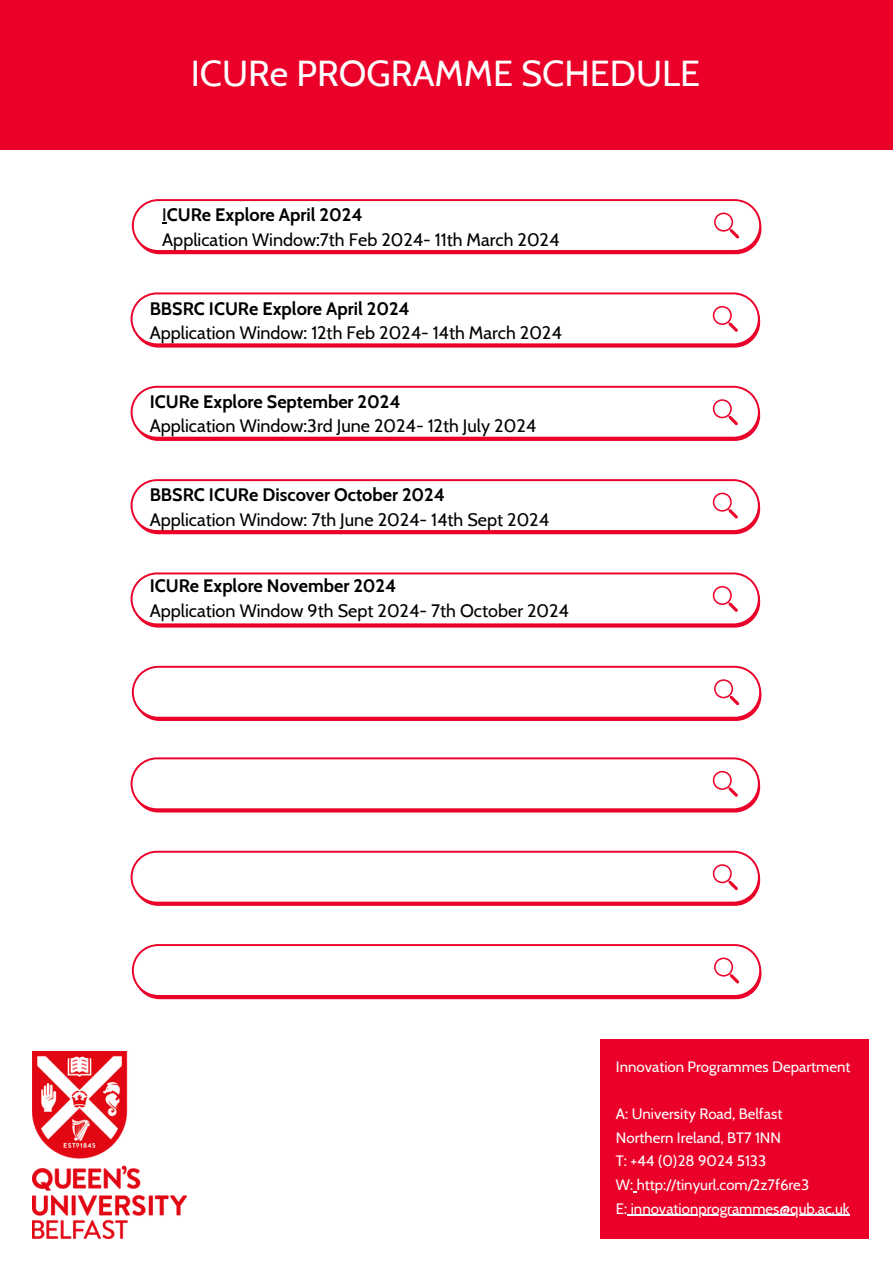
<style>
.page{position:relative;width:893px;height:1264px;background:#fff}
.page>*{position:absolute;margin:0;border:0;box-sizing:border-box;transform-origin:0 0}
.t1{font:36px "Cabin";color:#fff}
.t2{font:18px/24.8px "Cabin";color:#000}
.t3{font:700 18px "Cabin";color:#000}
.t4{font:15px/23.7px "Cabin";color:#fff}
.s1{font-weight:700}
</style>
<div class="page">
<div style="left:134px;top:203px;width:627px;height:51px;background:#eb0029;border-radius:25px"></div>
<div style="left:133px;top:297px;width:627px;height:50px;background:#eb0029;border-radius:25px"></div>
<svg style="left:130px;top:292px;width:629px;height:53px;background:#fdebee"></svg>
<div style="left:0;top:0;width:892px;height:150px;background:#eb0029"></div>
<div style="left:133px;top:390px;width:627px;height:51px;background:#eb0029;border-radius:25px"></div>
<svg style="left:130px;top:386px;width:629px;height:52px;background:#fdedf0"></svg>
<div style="left:133px;top:483px;width:627px;height:51px;background:#eb0029;border-radius:25px"></div>
<svg style="left:130px;top:479px;width:629px;height:53px;background:#fdeaed"></svg>
<div style="left:133px;top:576px;width:627px;height:51px;background:#eb0029;border-radius:25px"></div>
<svg style="left:130px;top:572px;width:629px;height:53px;background:#fdebee"></svg>
<div style="left:134px;top:670px;width:627px;height:51px;background:#eb0029;border-radius:25px"></div>
<svg style="left:132px;top:666px;width:629px;height:52px;background:#fdedf0"></svg>
<div style="left:133px;top:761px;width:627px;height:51px;background:#eb0029;border-radius:25px"></div>
<svg style="left:130px;top:757px;width:629px;height:53px;background:#fdebee"></svg>
<div style="left:133px;top:855px;width:627px;height:50px;background:#eb0029;border-radius:25px"></div>
<svg style="left:130px;top:850px;width:629px;height:53px;background:#fdecef"></svg>
<div style="left:134px;top:948px;width:627px;height:51px;background:#eb0029;border-radius:25px"></div>
<svg style="left:132px;top:944px;width:629px;height:52px;background:#fdeef0"></svg>
<img style="left:32px;top:1051px;width:154px;height:187px">
<div style="left:600px;top:1039px;width:268px;height:199px;background:#eb0029"></div>
<hr style="left:627px;top:1214px;width:222px;height:1px;background:#fff">
<svg style="left:132px;top:199px;width:629px;height:53px;background:#fde9ed"></svg>
<h1 class="t1" style="left:191px;top:51px;width:511px">ICURe PROGRAMME SCHEDULE</h1>
<p class="t2" style="left:162px;top:202px;width:398px">I<span class="s1">CURe Explore April 2024<br></span>Application Window:7th Feb 2024- 11th March 2024</p>
<p class="t3" style="left:150px;top:297px;width:261px">BBSRC ICURe Explore April 2024</p>
<p class="t2" style="left:150px;top:320px;width:413px">Application Window: 12th Feb 2024- 14th March 2024</p>
<p class="t3" style="left:150px;top:390px;width:252px">ICURe Explore September 2024</p>
<p class="t2" style="left:150px;top:413px;width:388px">Application Window:3rd June 2024- 12th July 2024</p>
<p class="t3" style="left:150px;top:484px;width:297px">BBSRC ICURe Discover October 2024</p>
<p class="t2" style="left:150px;top:507px;width:401px">Application Window: 7th June 2024- 14th Sept 2024</p>
<p class="t3" style="left:150px;top:574px;width:248px">ICURe Explore November 2024</p>
<p class="t2" style="left:150px;top:598px;width:420px">Application Window 9th Sept 2024- 7th October 2024</p>
<p class="t4" style="left:616px;top:1054px;width:236px">Innovation Programmes Department</p>
<p class="t4" style="left:616px;top:1101px;width:235px">A: University Road, Belfast<br>Northern Ireland, BT7 1NN<br>T: +44 (0)28 9024 5133<br>W: http://tinyurl.com/2z7f6re3<br>E: innovationprogrammes@qub.ac.uk</p>
</div>
